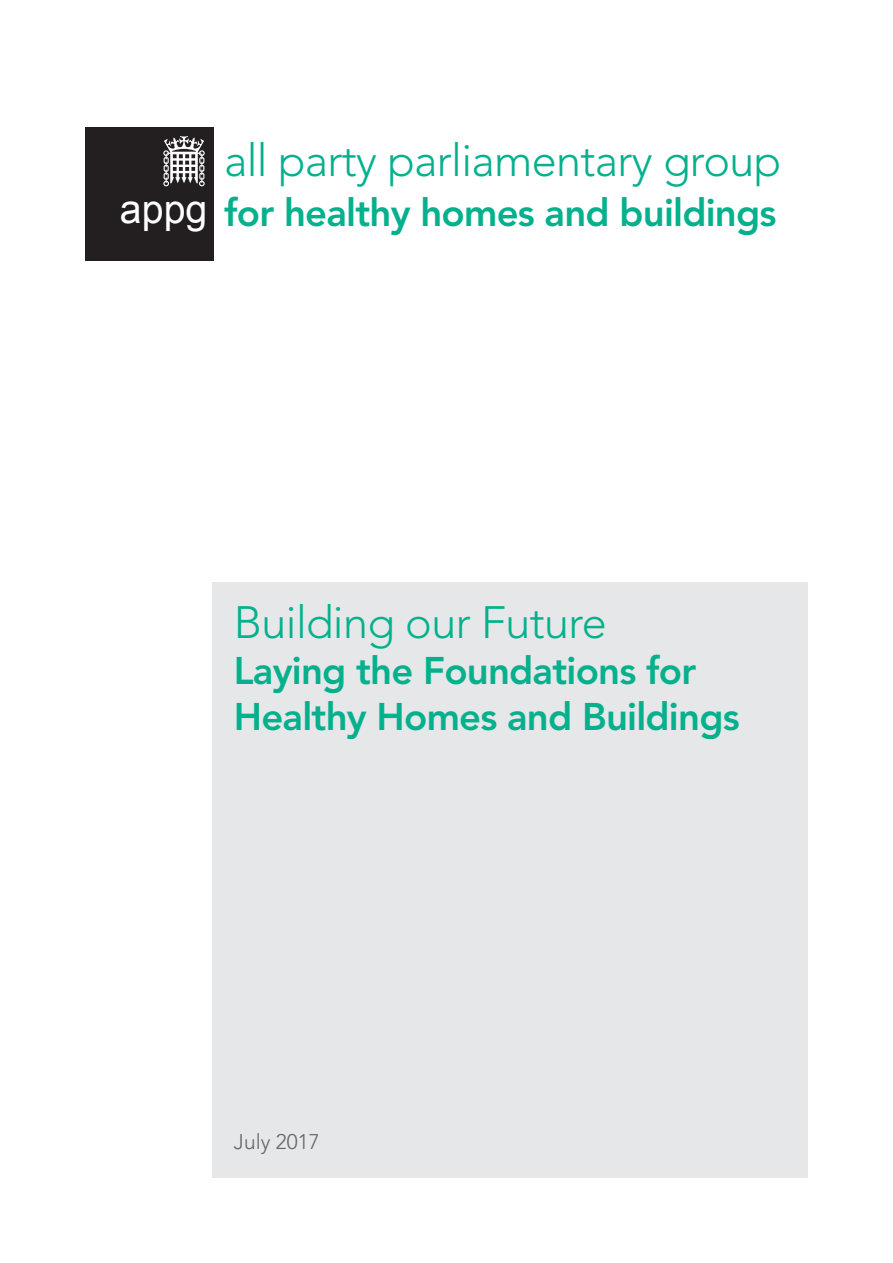
<style>
.page{position:relative;width:893px;height:1263px;background:#fff}
.page>*{position:absolute;margin:0;border:0;box-sizing:border-box;transform-origin:0 0}
.t1{font:300 45px "Avenir LT Std";letter-spacing:-.015em;color:#05b08d}
.t2{font:800 38.25px/45.9px "Avenir LT Std";letter-spacing:-.02em;color:#05b08d}
.t3{font:300 21px "Avenir LT Std";color:#636366}
.s1{font-family:"Arial";font-weight:400;font-size:39.45px;color:#fff}
</style>
<div class="page">
<div style="left:213px;top:583px;width:595px;height:595px;background:#e6e7e9"></div>
<div style="left:85px;top:128px;width:129px;height:133px;background:#231f20"></div>
<svg style="left:163px;top:136px;width:42px;height:50px"></svg>
<p class="t1" style="left:224px;top:134px;width:559px">all party parliamentary group</p>
<p class="t2" style="left:120px;top:190px;width:658px"><span class="s1">appg</span> for healthy homes and buildings</p>
<p class="t1" style="left:234px;top:596px;width:375px">Building our Future</p>
<p class="t2" style="left:234px;top:648px;width:507px">Laying the Foundations for<br>Healthy Homes and Buildings</p>
<p class="t3" style="left:234px;top:1130px;width:87px">July 2017</p>
</div>
